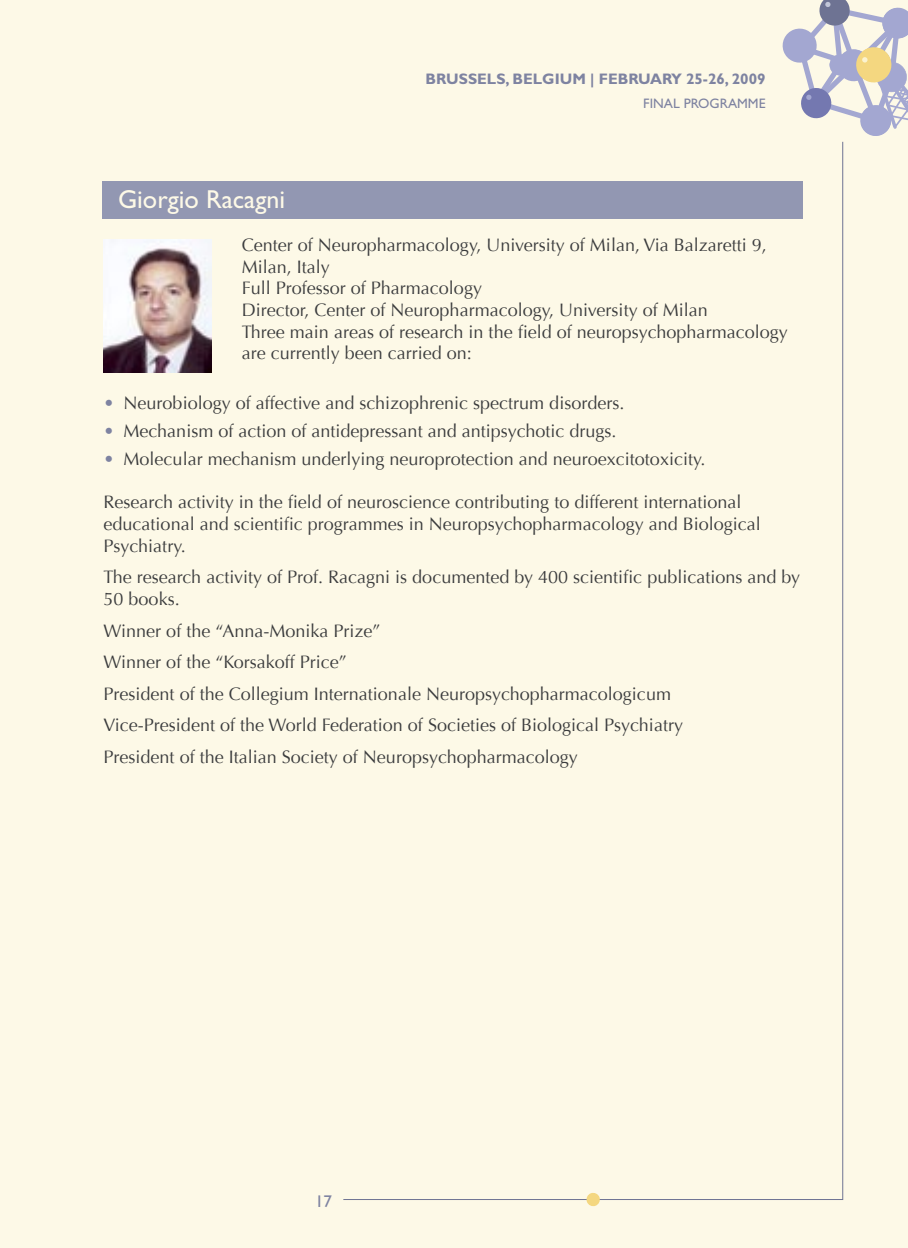
<style>
.page{position:relative;width:908px;height:1248px;background:#fff}
.page>*{position:absolute;margin:0;border:0;box-sizing:border-box;transform-origin:0 0}
.t1{font:26px "Gill Sans";color:#fdf9e7}
.t2{font:18px/21.6px "Optima";color:#3b3c3d}
.t3{font:17px "Gill Sans";color:#7e83a1}
.t4{font:700 15.2px "Gill Sans";color:#7e83a1}
.t5{font:13.8px "Gill Sans";color:#7e83a1}
.s1{color:#7e83a1}
</style>
<div class="page">
<div style="left:0;top:0;width:907px;height:1247px;background:#fdf9e7"></div>
<svg style="left:782px;top:0;width:126px;height:140px"></svg>
<svg style="left:584px;top:1193px;width:17px;height:14px"></svg>
<div style="left:102px;top:181px;width:699px;height:38px;background:#9297b2"></div>
<img style="left:103px;top:240px;width:108px;height:132px">
<p class="t4" style="left:425px;top:70px;width:341px">BRUSSELS, BELGIUM | FEBRUARY 25-26, 2009</p>
<p class="t5" style="left:643px;top:95px;width:124px">FINAL PROGRAMME</p>
<p class="t1" style="left:118px;top:184px;width:169px">Giorgio Racagni</p>
<p class="t2" style="left:241px;top:234px;width:526px">Center of Neuropharmacology, University of Milan, Via Balzaretti 9, Milan, Italy<br>Full Professor of Pharmacology<br>Director, Center of Neuropharmacology, University of Milan</p>
<p class="t2" style="left:241px;top:321px;width:547px">Three main areas of research in the field of neuropsychopharmacology are currently been carried on:</p>
<p class="t2" style="left:103px;top:392px;width:522px"><span class="s1">•</span> Neurobiology of affective and schizophrenic spectrum disorders.</p>
<p class="t2" style="left:103px;top:420px;width:514px"><span class="s1">•</span> Mechanism of action of antidepressant and antipsychotic drugs.</p>
<p class="t2" style="left:103px;top:448px;width:603px"><span class="s1">•</span> Molecular mechanism underlying neuroprotection and neuroexcitotoxicity.</p>
<p class="t2" style="left:103px;top:492px;width:658px">Research activity in the field of neuroscience contributing to different international educational and scientific programmes in Neuropsychopharmacology and Biological<br>Psychiatry.</p>
<p class="t2" style="left:103px;top:566px;width:697px">The research activity of Prof. Racagni is documented by 400 scientific publications and by<br>50 books.</p>
<p class="t2" style="left:103px;top:620px;width:278px">Winner of the “Anna-Monika Prize”</p>
<p class="t2" style="left:103px;top:651px;width:245px">Winner of the “Korsakoff Price”</p>
<p class="t2" style="left:103px;top:683px;width:568px">President of the Collegium Internationale Neuropsychopharmacologicum</p>
<p class="t2" style="left:103px;top:714px;width:580px">Vice-President of the World Federation of Societies of Biological Psychiatry</p>
<p class="t2" style="left:103px;top:746px;width:475px">President of the Italian Society of Neuropsychopharmacology</p>
<p class="t3" style="left:315px;top:1191px;width:19px">17</p>
</div>
